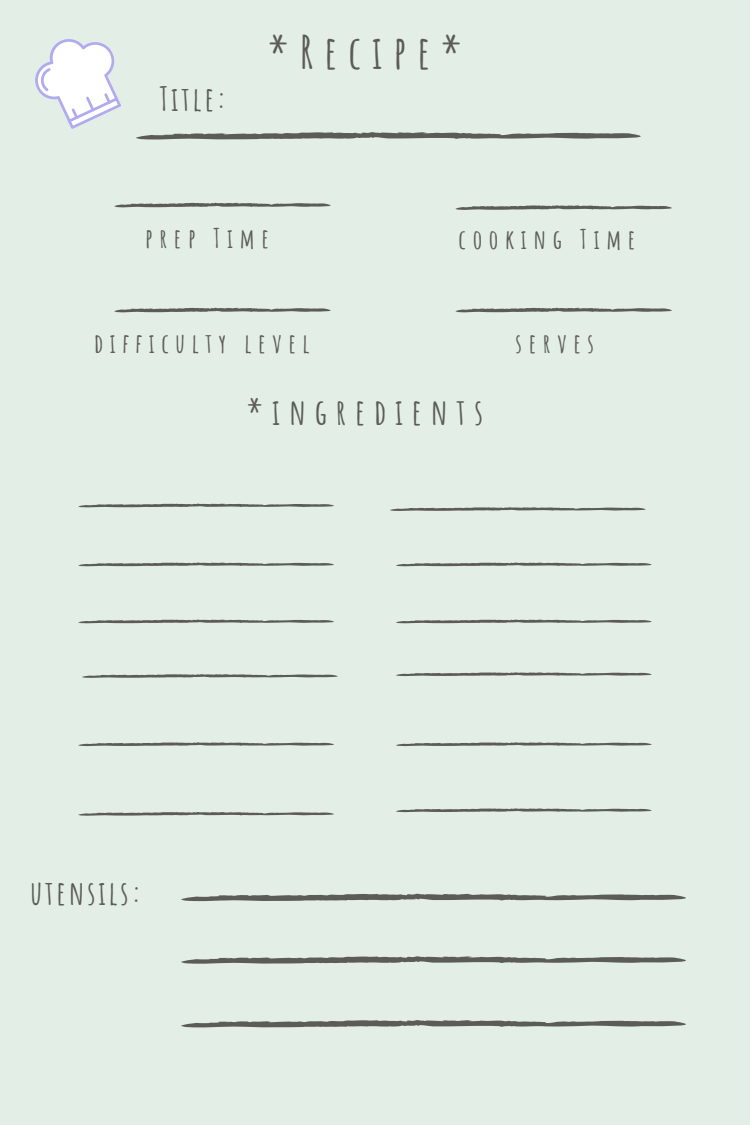
<style>
.page{position:relative;width:750px;height:1125px;background:#e3eee6}
.page>*{position:absolute;margin:0;border:0;box-sizing:border-box;transform-origin:0 0}
.t1{font:700 45px "Amatic SC";letter-spacing:.25em;color:#5c5c57}
.t2{font:700 35.38px "Amatic SC";letter-spacing:.25em;color:#5c5c57}
.t3{font:700 32.75px "Amatic SC";letter-spacing:.09em;color:#5c5c57}
.t4{font:700 26.5px "Amatic SC";letter-spacing:.25em;color:#5c5c57}
</style>
<div class="page">
<svg style="left:114px;top:203px;width:217px;height:5px"></svg>
<svg style="left:455px;top:205px;width:217px;height:5px"></svg>
<svg style="left:181px;top:893px;width:505px;height:9px"></svg>
<svg style="left:396px;top:672px;width:256px;height:4px"></svg>
<svg style="left:396px;top:808px;width:256px;height:4px"></svg>
<svg style="left:390px;top:507px;width:256px;height:4px"></svg>
<svg style="left:396px;top:562px;width:256px;height:5px"></svg>
<svg style="left:396px;top:619px;width:256px;height:5px"></svg>
<svg style="left:82px;top:674px;width:256px;height:4px"></svg>
<svg style="left:78px;top:812px;width:256px;height:4px"></svg>
<svg style="left:78px;top:504px;width:256px;height:4px"></svg>
<svg style="left:78px;top:562px;width:256px;height:5px"></svg>
<svg style="left:78px;top:619px;width:256px;height:5px"></svg>
<svg style="left:35px;top:39px;width:606px;height:101px"></svg>
<svg style="left:455px;top:308px;width:217px;height:5px"></svg>
<svg style="left:78px;top:742px;width:256px;height:4px"></svg>
<svg style="left:396px;top:742px;width:256px;height:4px"></svg>
<svg style="left:114px;top:308px;width:217px;height:5px"></svg>
<svg style="left:181px;top:956px;width:505px;height:8px"></svg>
<svg style="left:181px;top:1020px;width:505px;height:8px"></svg>
<p class="t3" style="left:160px;top:78px;width:68px">Title:</p>
<h1 class="t1" style="left:268px;top:24px;width:195px">*Recipe*</h1>
<p class="t4" style="left:145px;top:221px;width:125px">prep Time</p>
<p class="t4" style="left:459px;top:222px;width:178px">cooking Time</p>
<p class="t4" style="left:94px;top:326px;width:217px">difficulty level</p>
<p class="t4" style="left:516px;top:326px;width:80px">serves</p>
<h2 class="t2" style="left:247px;top:390px;width:238px">*ingredients</h2>
<p class="t3" style="left:31px;top:872px;width:112px">utensils:</p>
</div>
